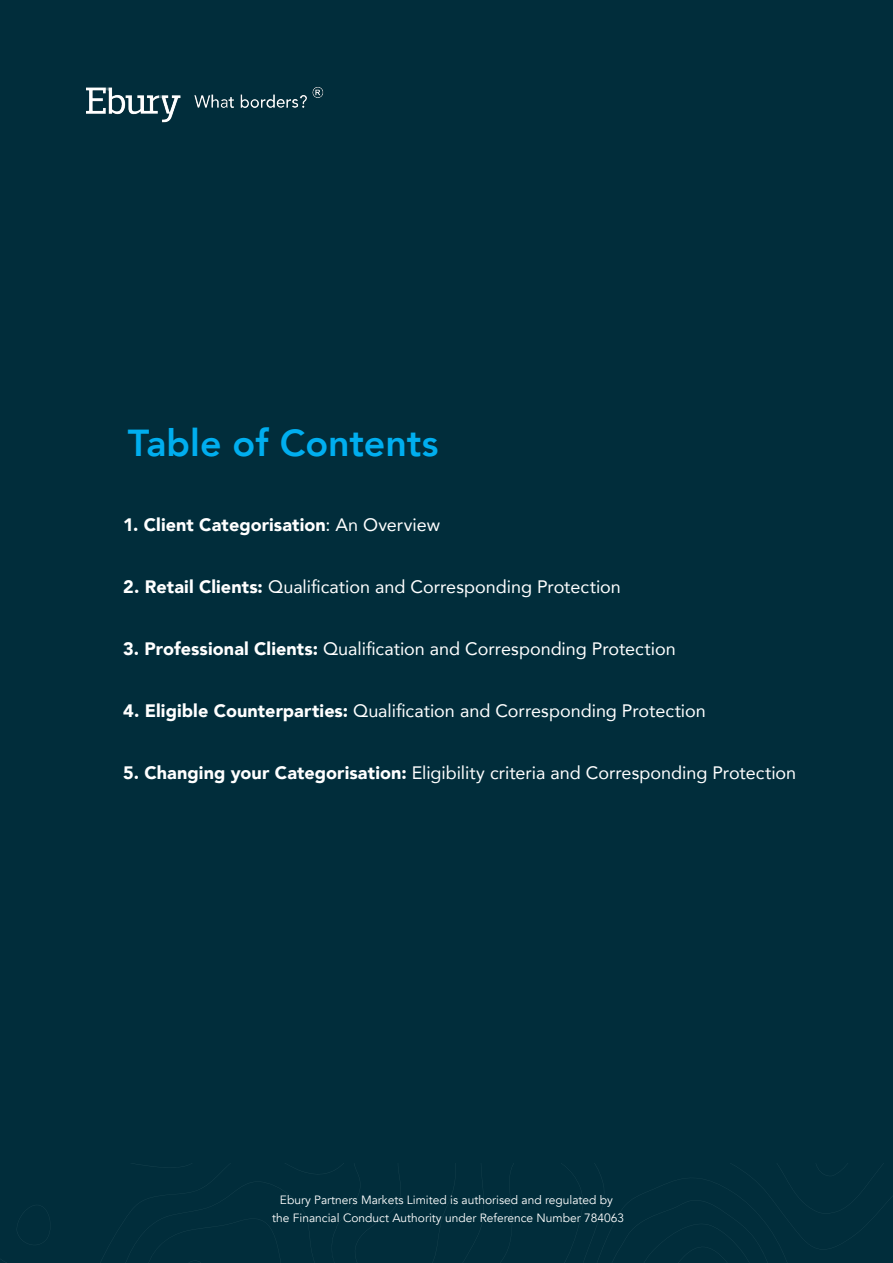
<style>
.page{position:relative;width:893px;height:1263px;background:#012d3b}
.page>*{position:absolute;margin:0;border:0;box-sizing:border-box;transform-origin:0 0}
.t1{font:800 37.5px "Avenir";color:#00aeef}
.t2{font:18px "Avenir";color:#fff}
.t3{font:900 18px "Avenir";letter-spacing:.005em;color:#fff}
.t4{font:12px/18px "Avenir";color:#fff;text-align:center}
.s1{font-weight:400}
.s2{font-weight:900}
</style>
<div class="page">
<img style="left:87px;top:87px;width:237px;height:36px">
<svg style="left:605px;top:1163px;width:286px;height:100px"></svg>
<p class="t1" style="left:128px;top:413px;width:312px">Table of Contents</p>
<p class="t3" style="left:123px;top:509px;width:318px">1. Client Categorisation<span class="s1">: An Overview</span></p>
<p class="t2" style="left:123px;top:572px;width:499px"><span class="s2">2. Retail Clients:</span> Qualification and Corresponding Protection</p>
<p class="t2" style="left:123px;top:634px;width:554px"><span class="s2">3. Professional Clients:</span> Qualification and Corresponding Protection</p>
<p class="t2" style="left:123px;top:696px;width:584px"><span class="s2">4. Eligible Counterparties:</span> Qualification and Corresponding Protection</p>
<p class="t2" style="left:123px;top:758px;width:674px"><span class="s2">5. Changing your Categorisation:</span> Eligibility criteria and Corresponding Protection</p>
<p class="t4" style="left:272px;top:1191px;width:354px">Ebury Partners Markets Limited is authorised and regulated by the Financial Conduct Authority under Reference Number 784063</p>
</div>
